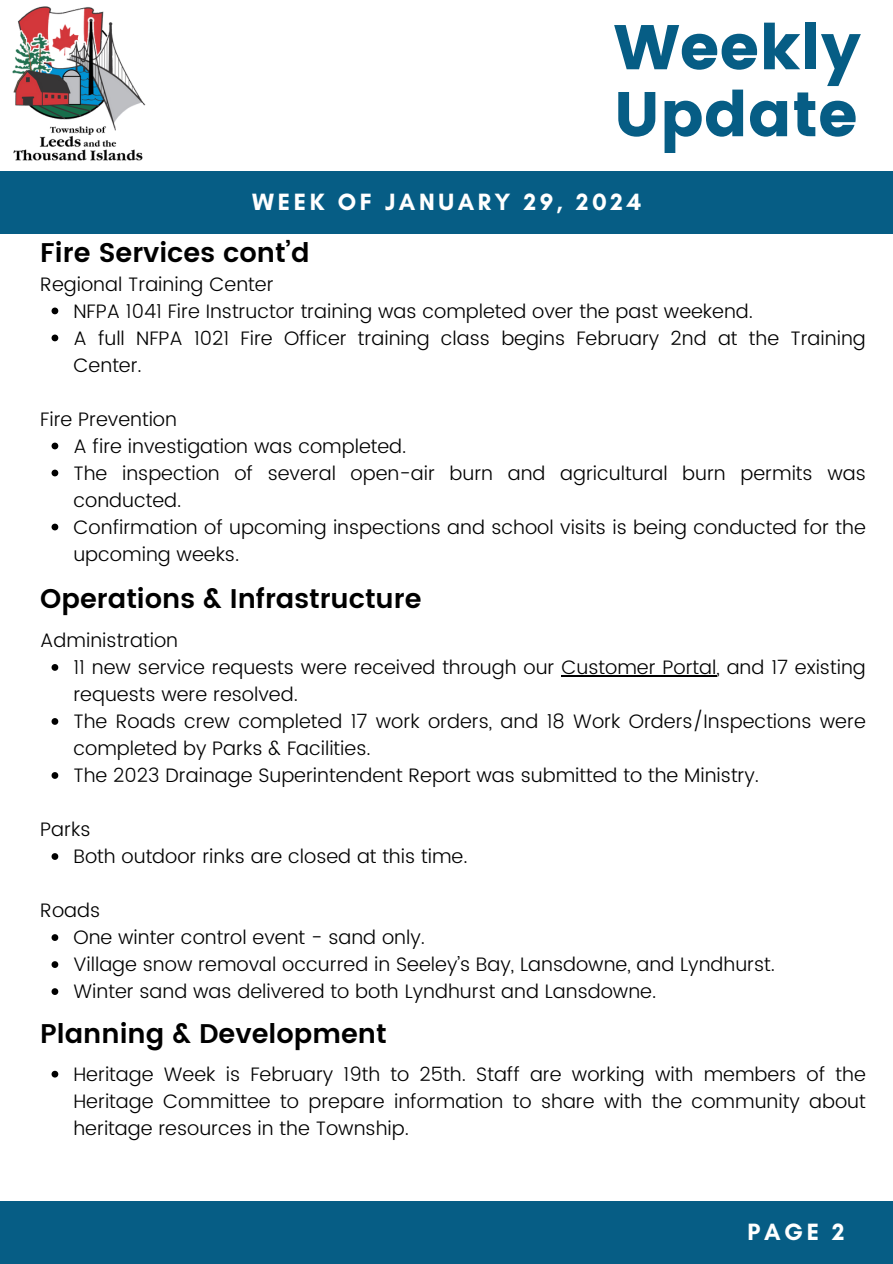
<style>
.page{position:relative;width:893px;height:1264px;background:#fff}
.page>*{position:absolute;margin:0;border:0;box-sizing:border-box;transform-origin:0 0}
.t1{font:63px "Poppins";color:#065d85}
.t2{font:600 27px "Poppins";color:#000}
.t3{font:700 24px "Glacial Indifference";letter-spacing:.15em;color:#fff}
.t4{font:300 19.5px/27px "Poppins";color:#000}
</style>
<div class="page">
<div style="left:0;top:172px;width:892px;height:62px;background:#065d85"></div>
<div style="left:0;top:1201px;width:892px;height:62px;background:#065d85"></div>
<img style="left:0;top:6px;width:155px;height:166px">
<svg style="left:52px;top:307px;width:6px;height:7px"></svg>
<svg style="left:52px;top:334px;width:6px;height:7px"></svg>
<svg style="left:52px;top:442px;width:6px;height:7px"></svg>
<svg style="left:52px;top:469px;width:6px;height:7px"></svg>
<svg style="left:52px;top:523px;width:6px;height:7px"></svg>
<svg style="left:52px;top:664px;width:6px;height:6px"></svg>
<hr style="left:561px;top:675px;width:155px;height:1px;background:#000">
<svg style="left:52px;top:718px;width:6px;height:6px"></svg>
<svg style="left:52px;top:772px;width:6px;height:6px"></svg>
<svg style="left:52px;top:853px;width:6px;height:6px"></svg>
<svg style="left:52px;top:934px;width:6px;height:6px"></svg>
<svg style="left:52px;top:961px;width:6px;height:6px"></svg>
<svg style="left:52px;top:988px;width:6px;height:6px"></svg>
<svg style="left:52px;top:1070px;width:6px;height:7px"></svg>
<h1 class="t1" style="left:613px;top:11px;width:249px">Weekly</h1>
<h1 class="t1" style="left:613px;top:78px;width:245px">Update</h1>
<p class="t3" style="left:252px;top:187px;width:390px">WEEK OF JANUARY 29, 2024</p>
<h2 class="t2" style="left:40px;top:236px;width:271px">Fire Services cont’d</h2>
<p class="t4" style="left:40px;top:270px;width:235px">Regional Training Center</p>
<p class="t4" style="left:73px;top:297px;width:681px">NFPA 1041 Fire Instructor training was completed over the past weekend.</p>
<p class="t4" style="left:73px;top:324px;width:793px">A full NFPA 1021 Fire Officer training class begins February 2nd at the Training<br>Center.</p>
<p class="t4" style="left:40px;top:405px;width:138px">Fire Prevention</p>
<p class="t4" style="left:73px;top:432px;width:334px">A fire investigation was completed.</p>
<p class="t4" style="left:73px;top:459px;width:793px">The inspection of several open-air burn and agricultural burn permits was conducted.</p>
<p class="t4" style="left:73px;top:513px;width:793px">Confirmation of upcoming inspections and school visits is being conducted for the upcoming weeks.</p>
<h2 class="t2" style="left:40px;top:583px;width:383px">Operations &amp; Infrastructure</h2>
<p class="t4" style="left:40px;top:627px;width:139px">Administration</p>
<p class="t4" style="left:73px;top:654px;width:793px">11 new service requests were received through our Customer Portal, and 17 existing requests were resolved.</p>
<p class="t4" style="left:73px;top:708px;width:793px">The Roads crew completed 17 work orders, and 18 Work Orders/Inspections were completed by Parks &amp; Facilities.</p>
<p class="t4" style="left:73px;top:762px;width:687px">The 2023 Drainage Superintendent Report was submitted to the Ministry.</p>
<p class="t4" style="left:40px;top:816px;width:52px">Parks</p>
<p class="t4" style="left:73px;top:843px;width:395px">Both outdoor rinks are closed at this time.</p>
<p class="t4" style="left:40px;top:897px;width:61px">Roads</p>
<p class="t4" style="left:73px;top:924px;width:353px">One winter control event - sand only.</p>
<p class="t4" style="left:73px;top:951px;width:703px">Village snow removal occurred in Seeley’s Bay, Lansdowne, and Lyndhurst.</p>
<p class="t4" style="left:73px;top:978px;width:584px">Winter sand was delivered to both Lyndhurst and Lansdowne.</p>
<h2 class="t2" style="left:40px;top:1018px;width:348px">Planning &amp; Development</h2>
<p class="t4" style="left:73px;top:1060px;width:793px;text-align:justify">Heritage Week is February 19th to 25th. Staff are working with members of the Heritage Committee to prepare information to share with the community about heritage resources in the Township.</p>
<h3 class="t3" style="left:747px;top:1216px;width:98px">PAGE 2</h3>
</div>
